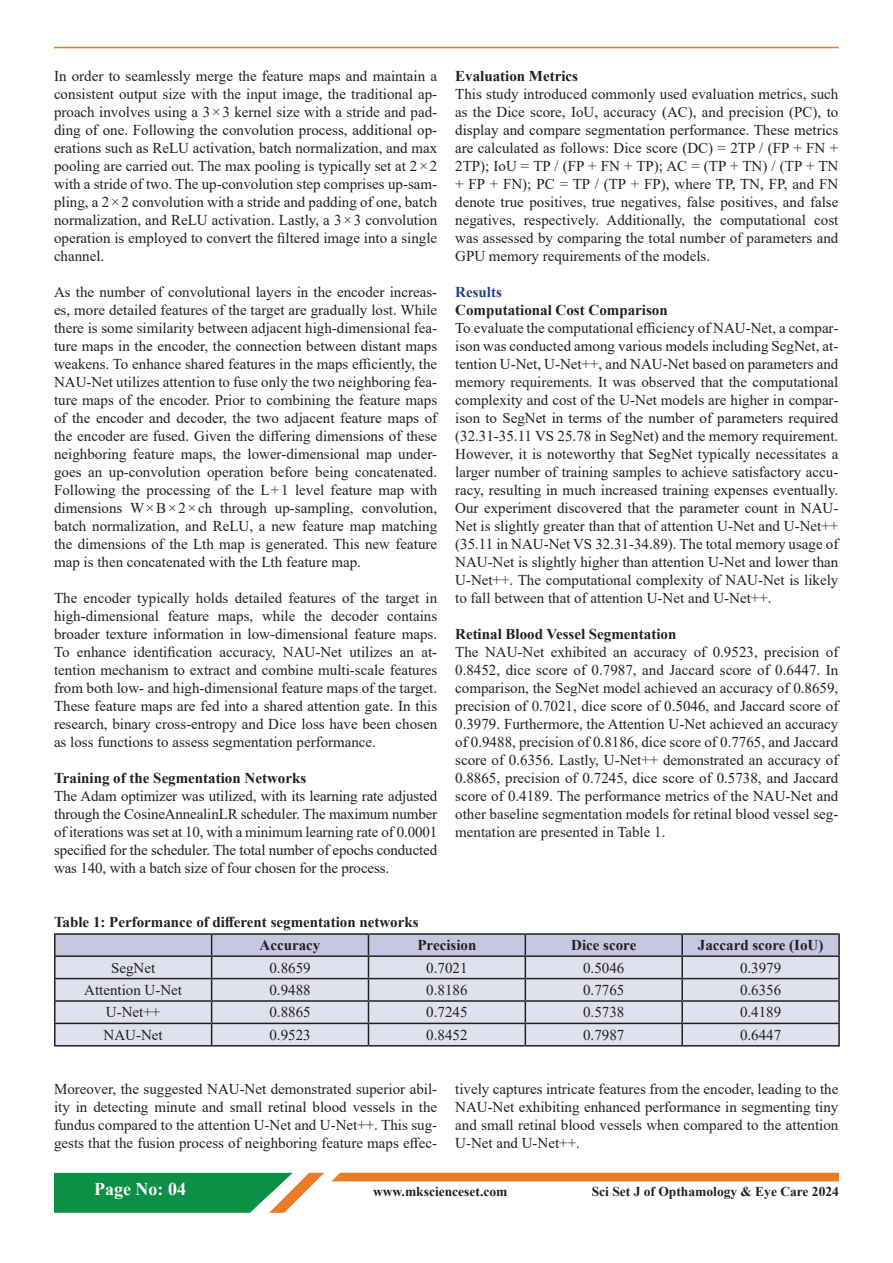
<style>
.page{position:relative;width:893px;height:1263px;background:#fff}
.page>*{position:absolute;margin:0;border:0;box-sizing:border-box;transform-origin:0 0}
.t1{font:700 18px "Times New Roman";color:#fff}
.t2{font:15px/18px "Times New Roman";color:#231f20;text-align:justify}
.t3{font:700 15px "Times New Roman";color:#231f20}
.t4{font:700 15px "Times New Roman";color:#253f8e}
.t5{font:700 13.5px "Times New Roman";color:#231f20}
</style>
<div class="page">
<hr style="left:54px;top:47px;width:785px;height:1px;background:#e97c25">
<svg style="left:54px;top:1173px;width:270px;height:40px"></svg>
<svg style="left:331px;top:1173px;width:508px;height:9px"></svg>
<hr style="left:54px;top:933px;width:158px;height:2px;background:#231f20">
<hr style="left:54px;top:935px;width:2px;height:20px;background:#231f20">
<hr style="left:212px;top:933px;width:156px;height:2px;background:#231f20">
<hr style="left:368px;top:933px;width:157px;height:2px;background:#231f20">
<hr style="left:525px;top:933px;width:157px;height:2px;background:#231f20">
<hr style="left:682px;top:933px;width:158px;height:2px;background:#231f20">
<hr style="left:838px;top:935px;width:2px;height:20px;background:#231f20">
<hr style="left:54px;top:955px;width:158px;height:2px;background:#231f20">
<hr style="left:54px;top:957px;width:2px;height:21px;background:#231f20">
<hr style="left:682px;top:955px;width:158px;height:2px;background:#231f20">
<hr style="left:838px;top:957px;width:2px;height:21px;background:#231f20">
<hr style="left:54px;top:978px;width:158px;height:1px;background:#231f20">
<hr style="left:54px;top:979px;width:2px;height:21px;background:#231f20">
<hr style="left:682px;top:978px;width:158px;height:1px;background:#231f20">
<hr style="left:838px;top:979px;width:2px;height:21px;background:#231f20">
<hr style="left:54px;top:1000px;width:158px;height:2px;background:#231f20">
<hr style="left:54px;top:1002px;width:2px;height:21px;background:#231f20">
<hr style="left:682px;top:1000px;width:158px;height:2px;background:#231f20">
<hr style="left:838px;top:1002px;width:2px;height:21px;background:#231f20">
<hr style="left:54px;top:1023px;width:158px;height:1px;background:#231f20">
<hr style="left:54px;top:1024px;width:2px;height:21px;background:#231f20">
<svg style="left:55px;top:934px;width:784px;height:111px"></svg>
<hr style="left:682px;top:1023px;width:158px;height:1px;background:#231f20">
<hr style="left:681px;top:1024px;width:2px;height:21px;background:#231f20">
<hr style="left:838px;top:1024px;width:2px;height:21px;background:#231f20">
<hr style="left:54px;top:1045px;width:158px;height:1px;background:#231f20">
<hr style="left:212px;top:1045px;width:156px;height:1px;background:#231f20">
<hr style="left:368px;top:1045px;width:157px;height:1px;background:#231f20">
<hr style="left:525px;top:1045px;width:157px;height:1px;background:#231f20">
<hr style="left:682px;top:1045px;width:158px;height:1px;background:#231f20">
<p class="t2" style="left:54px;top:67px;width:385px">In order to seamlessly merge the feature maps and maintain a consistent output size with the input image, the traditional ap&shy;proach involves using a 3×3 kernel size with a stride and pad&shy;ding of one. Following the convolution process, additional op&shy;erations such as ReLU activation, batch normalization, and max pooling are carried out. The max pooling is typically set at 2×2 with a stride of two. The up-convolution step comprises up-sam&shy;pling, a 2×2 convolution with a stride and padding of one, batch normalization, and ReLU activation. Lastly, a 3×3 convolution operation is employed to convert the filtered image into a single channel.</p>
<p class="t2" style="left:54px;top:283px;width:385px">As the number of convolutional layers in the encoder increas&shy;es, more detailed features of the target are gradually lost. While there is some similarity between adjacent high-dimensional fea&shy;ture maps in the encoder, the connection between distant maps weakens. To enhance shared features in the maps efficiently, the NAU-Net utilizes attention to fuse only the two neighboring fea&shy;ture maps of the encoder. Prior to combining the feature maps of the encoder and decoder, the two adjacent feature maps of the encoder are fused. Given the differing dimensions of these neighboring feature maps, the lower-dimensional map under&shy;goes an up-convolution operation before being concatenated.<br>Following the processing of the L+1 level feature map with dimensions W×B×2×ch through up-sampling, convolution, batch normalization, and ReLU, a new feature map matching the dimensions of the Lth map is generated. This new feature map is then concatenated with the Lth feature map.</p>
<p class="t2" style="left:54px;top:589px;width:385px">The encoder typically holds detailed features of the target in high-dimensional feature maps, while the decoder contains broader texture information in low-dimensional feature maps.<br>To enhance identification accuracy, NAU-Net utilizes an at&shy;tention mechanism to extract and combine multi-scale features from both low- and high-dimensional feature maps of the target.<br>These feature maps are fed into a shared attention gate. In this research, binary cross-entropy and Dice loss have been chosen as loss functions to assess segmentation performance.</p>
<p class="t3" style="left:54px;top:767px;width:254px">Training of the Segmentation Networks</p>
<p class="t2" style="left:54px;top:787px;width:385px">The Adam optimizer was utilized, with its learning rate adjusted through the CosineAnnealinLR scheduler. The maximum number of iterations was set at 10, with a minimum learning rate of 0.0001 specified for the scheduler. The total number of epochs conducted was 140, with a batch size of four chosen for the process.</p>
<p class="t3" style="left:455px;top:65px;width:124px">Evaluation Metrics</p>
<p class="t2" style="left:455px;top:85px;width:385px">This study introduced commonly used evaluation metrics, such as the Dice score, IoU, accuracy (AC), and precision (PC), to display and compare segmentation performance. These metrics are calculated as follows: Dice score (DC) = 2TP / (FP + FN + 2TP); IoU = TP / (FP + FN + TP); AC = (TP + TN) / (TP + TN + FP + FN); PC = TP / (TP + FP), where TP, TN, FP, and FN denote true positives, true negatives, false positives, and false negatives, respectively. Additionally, the computational cost was assessed by comparing the total number of parameters and GPU memory requirements of the models.</p>
<p class="t4" style="left:455px;top:281px;width:48px">Results</p>
<p class="t3" style="left:455px;top:299px;width:214px">Computational Cost Comparison</p>
<p class="t2" style="left:455px;top:319px;width:385px">To evaluate the computational efficiency of NAU-Net, a compar&shy;ison was conducted among various models including SegNet, at&shy;tention U-Net, U-Net++, and NAU-Net based on parameters and memory requirements. It was observed that the computational complexity and cost of the U-Net models are higher in compar&shy;ison to SegNet in terms of the number of parameters required (32.31-35.11 VS 25.78 in SegNet) and the memory requirement.<br>However, it is noteworthy that SegNet typically necessitates a larger number of training samples to achieve satisfactory accu&shy;racy, resulting in much increased training expenses eventually.<br>Our experiment discovered that the parameter count in NAU-Net is slightly greater than that of attention U-Net and U-Net++ (35.11 in NAU-Net VS 32.31-34.89). The total memory usage of NAU-Net is slightly higher than attention U-Net and lower than U-Net++. The computational complexity of NAU-Net is likely to fall between that of attention U-Net and U-Net++.</p>
<p class="t3" style="left:455px;top:623px;width:223px">Retinal Blood Vessel Segmentation</p>
<p class="t2" style="left:455px;top:643px;width:385px">The NAU-Net exhibited an accuracy of 0.9523, precision of 0.8452, dice score of 0.7987, and Jaccard score of 0.6447. In comparison, the SegNet model achieved an accuracy of 0.8659, precision of 0.7021, dice score of 0.5046, and Jaccard score of 0.3979. Furthermore, the Attention U-Net achieved an accuracy of 0.9488, precision of 0.8186, dice score of 0.7765, and Jaccard score of 0.6356. Lastly, U-Net++ demonstrated an accuracy of 0.8865, precision of 0.7245, dice score of 0.5738, and Jaccard score of 0.4189. The performance metrics of the NAU-Net and other baseline segmentation models for retinal blood vessel seg&shy;mentation are presented in Table 1.</p>
<p class="t3" style="left:54px;top:911px;width:366px">Table 1: Performance of different segmentation networks</p>
<p class="t3" style="left:260px;top:934px;width:62px">Accuracy</p>
<p class="t3" style="left:417px;top:934px;width:60px">Precision</p>
<p class="t3" style="left:571px;top:934px;width:67px">Dice score</p>
<p class="t3" style="left:698px;top:934px;width:127px">Jaccard score (IoU)</p>
<p class="t2" style="left:111px;top:958px;width:46px">SegNet</p>
<p class="t2" style="left:269px;top:958px;width:43px">0.8659</p>
<p class="t2" style="left:426px;top:958px;width:43px">0.7021</p>
<p class="t2" style="left:583px;top:958px;width:43px">0.5046</p>
<p class="t2" style="left:740px;top:958px;width:43px">0.3979</p>
<p class="t2" style="left:84px;top:980px;width:99px">Attention U-Net</p>
<p class="t2" style="left:269px;top:980px;width:43px">0.9488</p>
<p class="t2" style="left:426px;top:980px;width:43px">0.8186</p>
<p class="t2" style="left:583px;top:980px;width:43px">0.7765</p>
<p class="t2" style="left:740px;top:980px;width:43px">0.6356</p>
<p class="t2" style="left:106px;top:1003px;width:56px">U-Net++</p>
<p class="t2" style="left:269px;top:1003px;width:43px">0.8865</p>
<p class="t2" style="left:426px;top:1003px;width:43px">0.7245</p>
<p class="t2" style="left:583px;top:1003px;width:43px">0.5738</p>
<p class="t2" style="left:740px;top:1003px;width:43px">0.4189</p>
<p class="t2" style="left:104px;top:1025px;width:61px">NAU-Net</p>
<p class="t2" style="left:269px;top:1025px;width:43px">0.9523</p>
<p class="t2" style="left:426px;top:1025px;width:43px">0.8452</p>
<p class="t2" style="left:583px;top:1025px;width:43px">0.7987</p>
<p class="t2" style="left:740px;top:1025px;width:43px">0.6447</p>
<p class="t2" style="left:54px;top:1080px;width:385px">Moreover, the suggested NAU-Net demonstrated superior abil&shy;ity in detecting minute and small retinal blood vessels in the fundus compared to the attention U-Net and U-Net++. This sug&shy;gests that the fusion process of neighboring feature maps effec-</p>
<p class="t2" style="left:455px;top:1080px;width:385px">tively captures intricate features from the encoder, leading to the NAU-Net exhibiting enhanced performance in segmenting tiny and small retinal blood vessels when compared to the attention U-Net and U-Net++.</p>
<p class="t1" style="left:94px;top:1176px;width:93px">Page No: 04</p>
<p class="t5" style="left:373px;top:1181px;width:136px">www.mkscienceset.com</p>
<p class="t5" style="left:592px;top:1181px;width:249px">Sci Set J of Opthamology &amp; Eye Care 2024</p>
</div>
